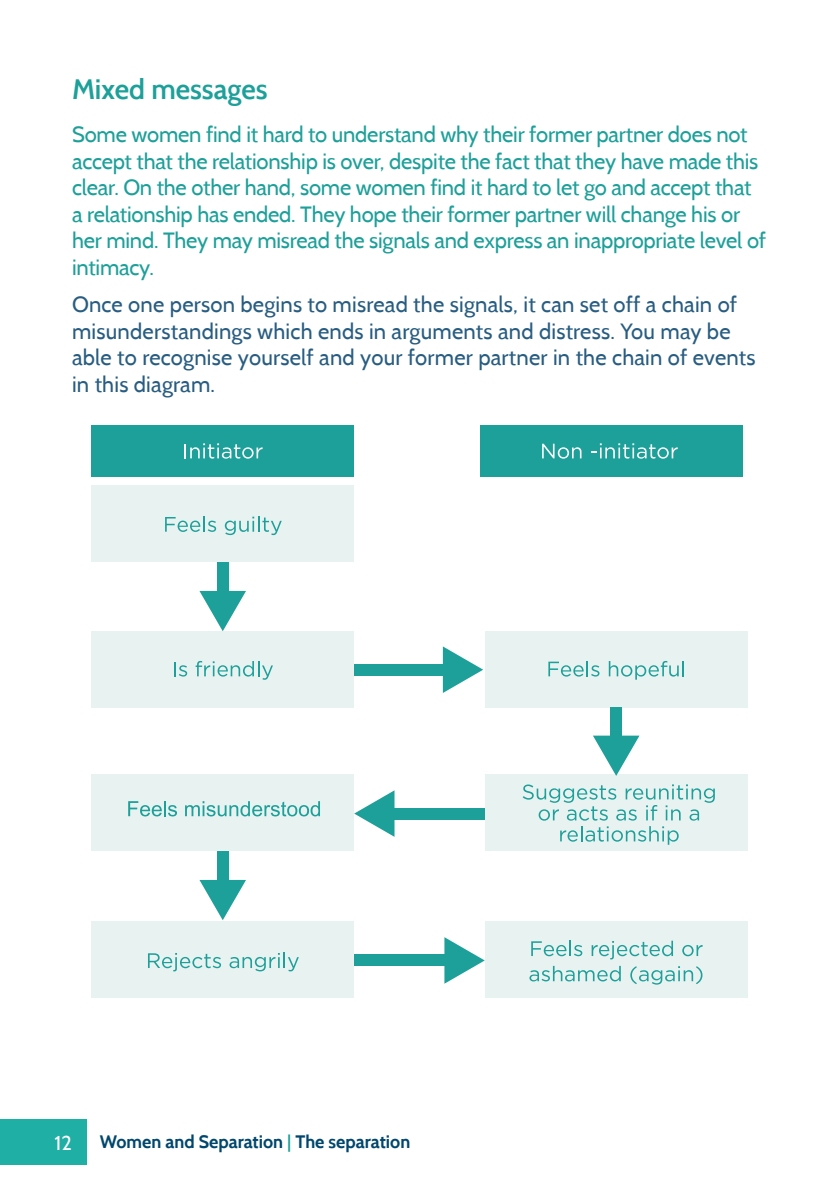
<style>
.page{position:relative;width:840px;height:1191px;background:#fff}
.page>*{position:absolute;margin:0;border:0;box-sizing:border-box;transform-origin:0 0}
.Heading_2_Teal{font:600 28px "Cabin";color:#1da099}
.Highlight-intro{font:22px/26.4px "Cabin";letter-spacing:-.01em;color:#1da099}
.t1{font:22px/26.4px "Cabin";letter-spacing:.01em;color:#285d81}
.t2{font:20px "Cabin";color:#fff}
.t3{font:700 18px "Cabin";color:#00476d}
.s1{color:#1da099}
</style>
<div class="page">
<div style="left:0;top:1119px;width:86px;height:45px;background:#1fafa4"></div>
<div style="left:91px;top:485px;width:263px;height:77px;background:#e8f2f1"></div>
<div style="left:91px;top:631px;width:263px;height:77px;background:#e8f2f1"></div>
<div style="left:91px;top:774px;width:263px;height:77px;background:#e8f2f1"></div>
<div style="left:91px;top:920px;width:263px;height:77px;background:#e8f2f1"></div>
<div style="left:484px;top:631px;width:263px;height:77px;background:#e8f2f1"></div>
<div style="left:484px;top:774px;width:263px;height:77px;background:#e8f2f1"></div>
<div style="left:484px;top:920px;width:263px;height:77px;background:#e8f2f1"></div>
<svg style="left:128px;top:801px;width:49px;height:15px"></svg>
<svg style="left:185px;top:801px;width:135px;height:15px"></svg>
<div style="left:91px;top:425px;width:263px;height:52px;background:#1da099"></div>
<div style="left:479px;top:425px;width:263px;height:52px;background:#1da099"></div>
<div style="left:354px;top:664px;width:95px;height:11px;background:#1da099"></div>
<svg style="left:442px;top:646px;width:41px;height:47px"></svg>
<div style="left:217px;top:562px;width:11px;height:36px;background:#1da099"></div>
<svg style="left:199px;top:591px;width:47px;height:40px"></svg>
<div style="left:610px;top:707px;width:11px;height:35px;background:#1da099"></div>
<svg style="left:593px;top:735px;width:46px;height:41px"></svg>
<div style="left:217px;top:851px;width:11px;height:35px;background:#1da099"></div>
<svg style="left:199px;top:880px;width:47px;height:40px"></svg>
<div style="left:354px;top:954px;width:97px;height:12px;background:#1da099"></div>
<svg style="left:444px;top:937px;width:40px;height:46px"></svg>
<div style="left:387px;top:807px;width:97px;height:12px;background:#1da099"></div>
<svg style="left:354px;top:790px;width:40px;height:47px"></svg>
<svg style="left:165px;top:516px;width:51px;height:16px"></svg>
<svg style="left:225px;top:516px;width:56px;height:19px"></svg>
<svg style="left:184px;top:443px;width:78px;height:15px"></svg>
<svg style="left:542px;top:444px;width:39px;height:14px"></svg>
<svg style="left:591px;top:443px;width:86px;height:15px"></svg>
<svg style="left:174px;top:662px;width:13px;height:14px"></svg>
<svg style="left:195px;top:661px;width:78px;height:19px"></svg>
<svg style="left:548px;top:661px;width:51px;height:15px"></svg>
<svg style="left:608px;top:661px;width:75px;height:18px"></svg>
<svg style="left:522px;top:784px;width:192px;height:36px"></svg>
<svg style="left:560px;top:826px;width:118px;height:18px"></svg>
<svg style="left:531px;top:940px;width:51px;height:16px"></svg>
<svg style="left:591px;top:940px;width:81px;height:19px"></svg>
<svg style="left:682px;top:945px;width:20px;height:11px"></svg>
<svg style="left:529px;top:966px;width:91px;height:15px"></svg>
<svg style="left:630px;top:966px;width:72px;height:18px"></svg>
<svg style="left:148px;top:953px;width:73px;height:18px"></svg>
<svg style="left:229px;top:952px;width:70px;height:19px"></svg>
<p class="Heading_2_Teal" style="left:72px;top:72px;width:197px">Mixed messages</p>
<p class="Highlight-intro" style="left:72px;top:121px;width:695px">Some women find it hard to understand why their former partner does not accept that the relationship is over, despite the fact that they have made this clear. On the other hand, some women find it hard to let go and accept that a relationship has ended. They hope their former partner will change his or her mind. They may misread the signals and express an inappropriate level of intimacy.</p>
<p class="t1" style="left:72px;top:291px;width:684px">Once one person begins to misread the signals, it can set off a chain of misunderstandings which ends in arguments and distress. You may be able to recognise yourself and your former partner in the chain of events in this diagram.</p>
<p class="t2" style="left:54px;top:1130px;width:19px">12</p>
<p class="t3" style="left:100px;top:1130px;width:312px">Women and Separation <span class="s1">|</span> The separation</p>
</div>
